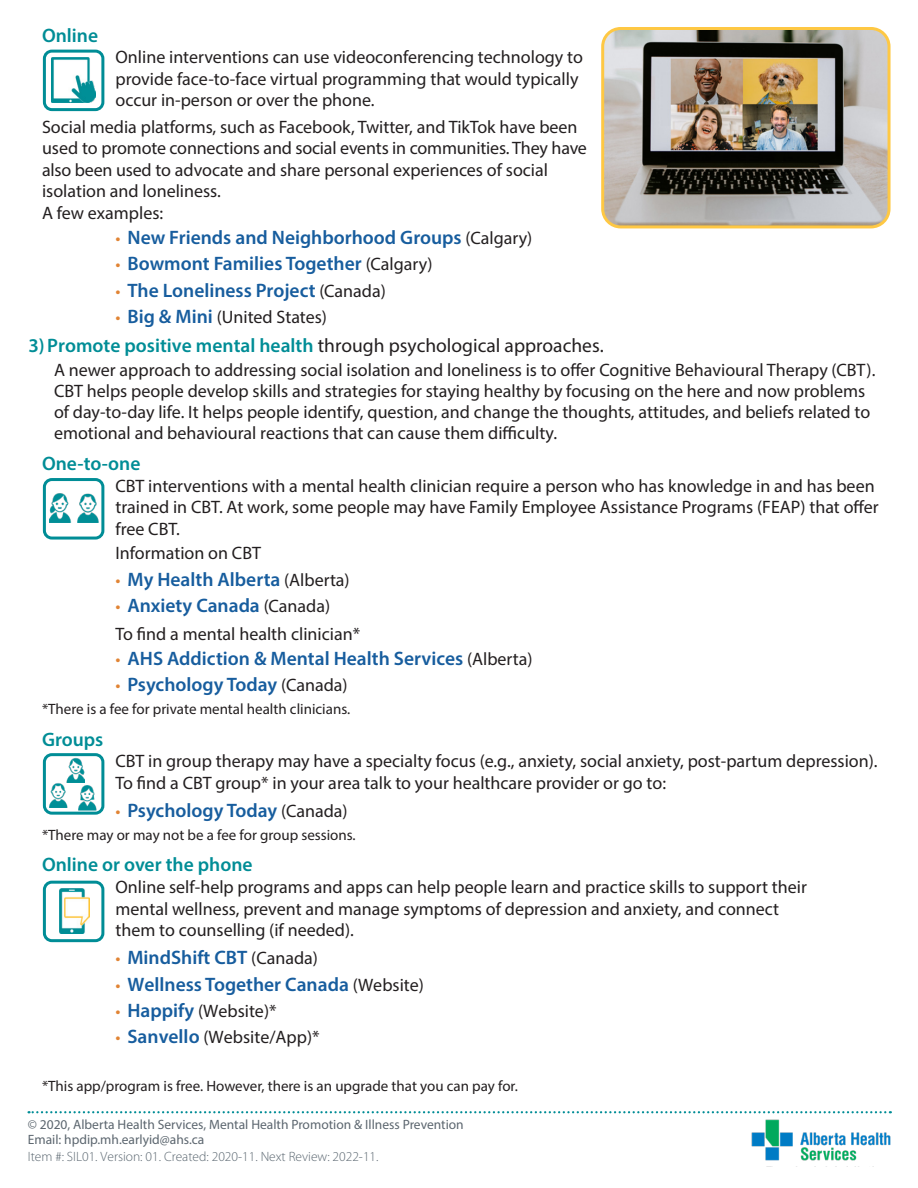
<style>
.page{position:relative;width:918px;height:1188px;background:#fff}
.page>*{position:absolute;margin:0;border:0;box-sizing:border-box;transform-origin:0 0}
.t1{font:600 19.5px "Myriad Pro";color:#175d9e}
.t2{font:19.5px "Myriad Pro";color:#231f20}
.t3{font:600 19.5px "Myriad Pro";color:#008d96}
.t4{font:18px/21.6px "Myriad Pro";color:#231f20}
.t5{font:15px "Myriad Pro";color:#231f20}
.t6{font:13.5px/15px "Myriad Pro";color:#5c666f}
.t7{font:300 13.5px "Myriad Pro";color:#5a6670}
.s1{font-weight:400;font-size:18px;color:#e18434}
.s2{font-weight:400;font-size:18px;color:#231f20}
.s3{color:#e18434}
.s4{font-weight:600;font-size:19.5px;color:#175d9e}
.s5{font-weight:600;color:#008d96}
</style>
<div class="page">
<img style="left:751px;top:1119px;width:140px;height:42px">
<svg style="left:29px;top:1111px;width:862px;height:2px"></svg>
<div style="left:43px;top:881px;width:61px;height:61px;border:3px solid #008d96;border-radius:8px"></div>
<img style="left:59px;top:889px;width:30px;height:44px">
<div style="left:43px;top:753px;width:61px;height:62px;border:3px solid #008d96;border-radius:8px"></div>
<img style="left:49px;top:782px;width:21px;height:26px">
<img style="left:74px;top:785px;width:25px;height:28px">
<img style="left:66px;top:758px;width:19px;height:24px">
<div style="left:43px;top:478px;width:61px;height:62px;border:3px solid #008d96;border-radius:8px"></div>
<img style="left:77px;top:491px;width:25px;height:32px">
<img style="left:49px;top:493px;width:22px;height:30px">
<div style="left:43px;top:50px;width:61px;height:61px;border:3px solid #008d96;border-radius:8px"></div>
<img style="left:51px;top:58px;width:45px;height:45px">
<img style="left:605px;top:31px;width:282px;height:196px">
<div style="left:601px;top:27px;width:290px;height:201px;border:3px solid #fec844;border-radius:18px"></div>
<p class="t3" style="left:42px;top:23px;width:58px">Online</p>
<p class="t4" style="left:116px;top:46px;width:469px">Online interventions can use videoconferencing technology to provide face-to-face virtual programming that would typically occur in-person or over the phone.</p>
<p class="t4" style="left:42px;top:115px;width:547px">Social media platforms, such as Facebook, Twitter, and TikTok have been used to promote connections and social events in communities. They have also been used to advocate and share personal experiences of social isolation and loneliness.<br>A few examples:</p>
<p class="t1" style="left:116px;top:225px;width:418px"><span class="s1">•</span> New Friends and Neighborhood Groups <span class="s2">(Calgary)</span></p>
<p class="t1" style="left:116px;top:251px;width:319px"><span class="s1">•</span> Bowmont Families Together <span class="s2">(Calgary)</span></p>
<p class="t1" style="left:116px;top:278px;width:272px"><span class="s1">•</span> The Loneliness Project <span class="s2">(Canada)</span></p>
<p class="t4" style="left:116px;top:306px;width:213px"><span class="s3">•</span> <span class="s4">Big &amp; Mini</span> (United States)</p>
<p class="t2" style="left:28px;top:333px;width:577px"><span class="s5">3)Promote positive mental health</span> through psychological approaches.</p>
<p class="t4" style="left:54px;top:359px;width:823px;line-height:21px">A newer approach to addressing social isolation and loneliness is to offer Cognitive Behavioural Therapy (CBT).<br>CBT helps people develop skills and strategies for staying healthy by focusing on the here and now problems of day-to-day life. It helps people identify, question, and change the thoughts, attitudes, and beliefs related to emotional and behavioural reactions that can cause them difficulty.</p>
<p class="t3" style="left:42px;top:451px;width:100px">One-to-one</p>
<p class="t4" style="left:116px;top:475px;width:765px">CBT interventions with a mental health clinician require a person who has knowledge in and has been trained in CBT. At work, some people may have Family Employee Assistance Programs (FEAP) that offer free CBT.</p>
<p class="t4" style="left:116px;top:542px;width:147px">Information on CBT</p>
<p class="t1" style="left:116px;top:567px;width:236px"><span class="s1">•</span> My Health Alberta <span class="s2">(Alberta)</span></p>
<p class="t1" style="left:116px;top:593px;width:216px"><span class="s1">•</span> Anxiety Canada <span class="s2">(Canada)</span></p>
<p class="t4" style="left:116px;top:623px;width:246px">To find a mental health clinician*</p>
<p class="t1" style="left:116px;top:646px;width:419px"><span class="s1">•</span> AHS Addiction &amp; Mental Health Services <span class="s2">(Alberta)</span></p>
<p class="t1" style="left:116px;top:672px;width:234px"><span class="s1">•</span> Psychology Today <span class="s2">(Canada)</span></p>
<p class="t5" style="left:42px;top:700px;width:310px">*There is a fee for private mental health clinicians.</p>
<p class="t3" style="left:42px;top:727px;width:63px">Groups</p>
<p class="t4" style="left:116px;top:750px;width:764px">CBT in group therapy may have a specialty focus (e.g., anxiety, social anxiety, post-partum depression).<br>To find a CBT group* in your area talk to your healthcare provider or go to:</p>
<p class="t1" style="left:116px;top:798px;width:234px"><span class="s1">•</span> Psychology Today <span class="s2">(Canada)</span></p>
<p class="t5" style="left:42px;top:826px;width:315px">*There may or may not be a fee for group sessions.</p>
<p class="t3" style="left:42px;top:852px;width:212px">Online or over the phone</p>
<p class="t4" style="left:116px;top:876px;width:693px">Online self-help programs and apps can help people learn and practice skills to support their mental wellness, prevent and manage symptoms of depression and anxiety, and connect them to counselling (if needed).</p>
<p class="t1" style="left:116px;top:945px;width:204px"><span class="s1">•</span> MindShift CBT <span class="s2">(Canada)</span></p>
<p class="t1" style="left:116px;top:972px;width:310px"><span class="s1">•</span> Wellness Together Canada <span class="s2">(Website)</span></p>
<p class="t4" style="left:116px;top:1000px;width:163px"><span class="s3">•</span> <span class="s4">Happify</span> (Website)*</p>
<p class="t4" style="left:116px;top:1026px;width:206px"><span class="s3">•</span> <span class="s4">Sanvello</span> (Website/App)*</p>
<p class="t5" style="left:42px;top:1077px;width:477px">*This app/program is free. However, there is an upgrade that you can pay for.</p>
<p class="t6" style="left:28px;top:1117px;width:437px">© 2020, Alberta Health Services, Mental Health Promotion &amp; Illness Prevention<br>Email: hpdip.mh.earlyid@ahs.ca</p>
<p class="t7" style="left:28px;top:1148px;width:352px">Item #: SIL01. Version: 01. Created: 2020-11. Next Review: 2022-11.</p>
</div>
